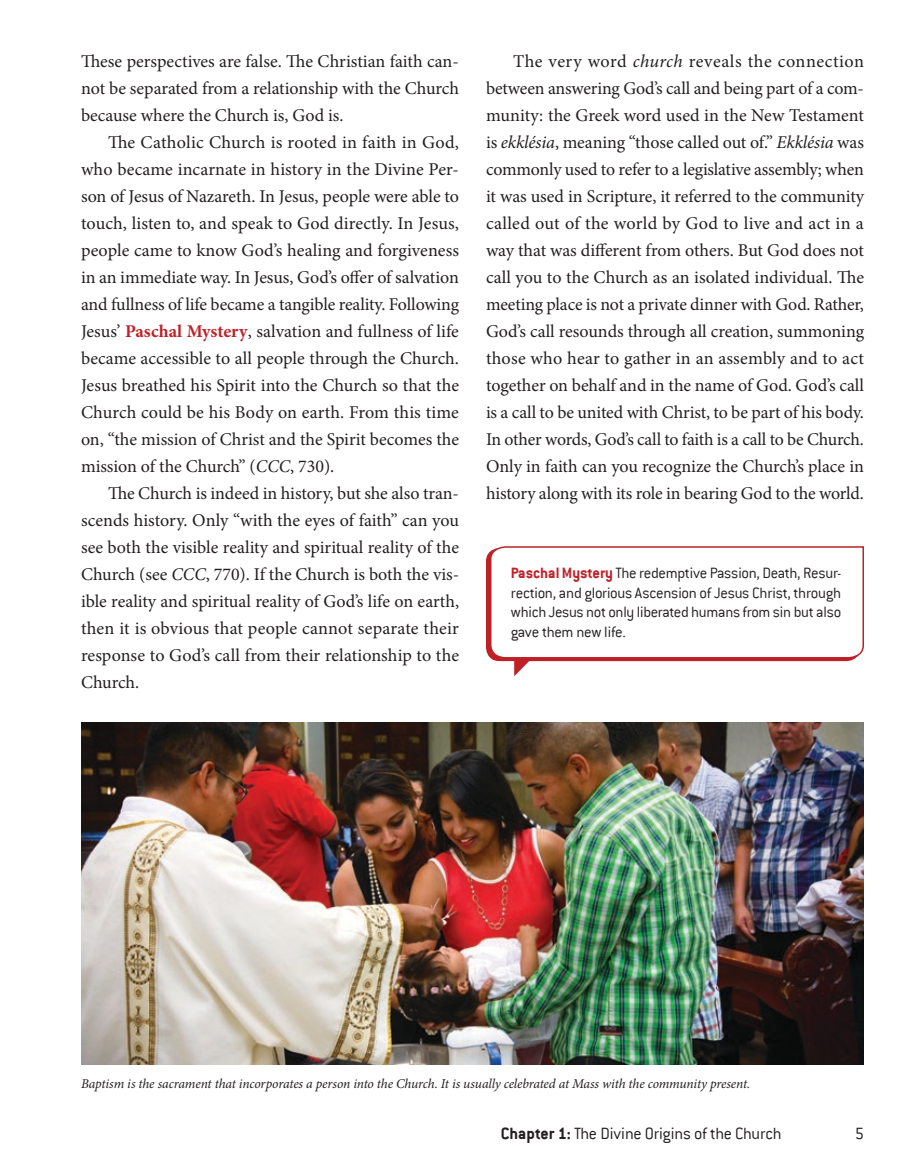
<style>
.page{position:relative;width:918px;height:1175px;background:#fff}
.page>*{position:absolute;margin:0;border:0;box-sizing:border-box;transform-origin:0 0}
.t1{font:18px/27px "Minion Pro";color:#231f20;text-align:justify}
.t2{font:300 18px "Conduit ITC";letter-spacing:-.015em;color:#231f20}
.t3{font:300 16.5px/19.5px "Conduit ITC";letter-spacing:-.02em;color:#231f20;text-align:justify}
.t4{font:italic 13.5px "Minion Pro";letter-spacing:-.01em;color:#231f20}
.s1{font-weight:700;color:#bf2026}
.s2{font-style:italic}
.s3{font-weight:700}
</style>
<div class="page">
<svg style="left:489px;top:546px;width:375px;height:130px"></svg>
<img style="left:81px;top:722px;width:783px;height:342px">
<p class="t1" style="left:81px;top:48px;width:380px">These perspectives are false. The Christian faith can&shy;not be separated from a relationship with the Church because where the Church is, God is.</p>
<p class="t1" style="left:81px;top:129px;width:380px;text-indent:27px">The Catholic Church is rooted in faith in God, who became incarnate in history in the Divine Per&shy;son of Jesus of Nazareth. In Jesus, people were able to touch, listen to, and speak to God directly. In Jesus, people came to know God’s healing and forgiveness in an immediate way. In Jesus, God’s offer of salvation and fullness of life became a tangible reality. Following Jesus’ <span class="s1">Paschal Mystery</span>, salvation and fullness of life became accessible to all people through the Church.<br>Jesus breathed his Spirit into the Church so that the Church could be his Body on earth. From this time on, “the mission of Christ and the Spirit becomes the mission of the Church” (<span class="s2">CCC</span>, 730).</p>
<p class="t1" style="left:81px;top:480px;width:380px;text-indent:27px">The Church is indeed in history, but she also tran&shy;scends history. Only “with the eyes of faith” can you see both the visible reality and spiritual reality of the Church (see <span class="s2">CCC</span>, 770). If the Church is both the vis&shy;ible reality and spiritual reality of God’s life on earth, then it is obvious that people cannot separate their response to God’s call from their relationship to the Church.</p>
<p class="t1" style="left:486px;top:48px;width:380px;text-indent:27px">The very word <span class="s2">church</span> reveals the connection between answering God’s call and being part of a com&shy;munity: the Greek word used in the New Testament is <span class="s2">ekklésia</span>, meaning “those called out of.” <span class="s2">Ekklésia</span> was commonly used to refer to a legislative assembly; when it was used in Scripture, it referred to the community called out of the world by God to live and act in a way that was different from others. But God does not call you to the Church as an isolated individual. The meeting place is not a private dinner with God. Rather, God’s call resounds through all creation, summoning those who hear to gather in an assembly and to act together on behalf and in the name of God. God’s call is a call to be united with Christ, to be part of his body.<br>In other words, God’s call to faith is a call to be Church.<br>Only in faith can you recognize the Church’s place in history along with its role in bearing God to the world.</p>
<p class="t3" style="left:511px;top:563px;width:332px"><span class="s1">Paschal Mystery</span> The redemptive Passion, Death, Resur&shy;rection, and glorious Ascension of Jesus Christ, through which Jesus not only liberated humans from sin but also gave them new life.</p>
<p class="t4" style="left:81px;top:1074px;width:671px">Baptism is the sacrament that incorporates a person into the Church. It is usually celebrated at Mass with the community present.</p>
<p class="t2" style="left:501px;top:1123px;width:282px"><span class="s3">Chapter 1:</span> The Divine Origins of the Church</p>
<p class="t2" style="left:855px;top:1123px;width:11px">5</p>
</div>
